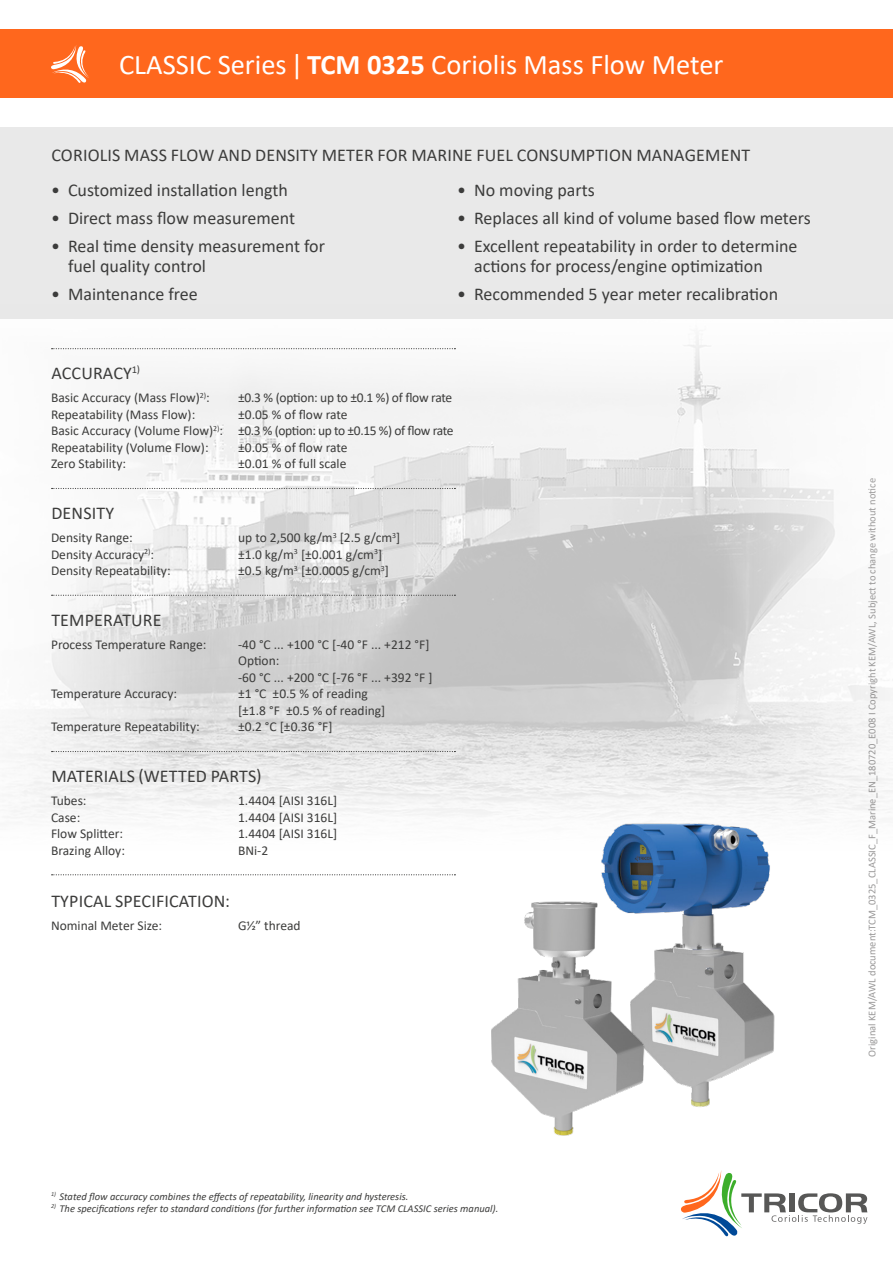
<style>
.page{position:relative;width:893px;height:1263px;background:#fff}
.page>*{position:absolute;margin:0;border:0;box-sizing:border-box;transform-origin:0 0}
.t1{font:28.5px "Calibri";color:#fff}
.t2{font:18px/19.5px "Calibri";color:#3c3c3b}
.t3{font:13.5px/16.5px "Calibri";color:#3c3c3b}
.t4{font:13.5px "Calibri";letter-spacing:-.025em;color:#3c3c3b}
.t5{font:italic 10.5px "Calibri";color:#3c3c3b}
.t6{font:10.5px "Calibri";color:#999898}
.s1{font-weight:700}
</style>
<div class="page">
<div style="left:0;top:128px;width:893px;height:191px;background:#e9e9e9"></div>
<svg style="left:681px;top:1170px;width:186px;height:67px"></svg>
<div style="left:0;top:30px;width:893px;height:68px;background:#ff671d"></div>
<svg style="left:51px;top:45px;width:38px;height:38px"></svg>
<img style="left:10px;top:335px;width:883px;height:483px">
<svg style="left:52px;top:348px;width:403px;height:1px"></svg>
<svg style="left:52px;top:488px;width:403px;height:1px"></svg>
<svg style="left:52px;top:595px;width:403px;height:1px"></svg>
<svg style="left:52px;top:751px;width:403px;height:1px"></svg>
<svg style="left:52px;top:874px;width:372px;height:1px"></svg>
<img style="left:514px;top:788px;width:351px;height:319px">
<img style="left:425px;top:872px;width:269px;height:264px">
<h1 class="t1" style="left:119px;top:45px;width:606px">CLASSIC Series | <span class="s1">TCM 0325</span> Coriolis Mass Flow Meter</h1>
<h2 class="t2" style="left:51px;top:145px;width:700px">CORIOLIS MASS FLOW AND DENSITY METER FOR MARINE FUEL CONSUMPTION MANAGEMENT</h2>
<h2 class="t2" style="left:51px;top:180px;width:238px">• Customized installation length</h2>
<h2 class="t2" style="left:51px;top:208px;width:246px">• Direct mass flow measurement</h2>
<h2 class="t2" style="left:68px;top:236px;width:259px;text-indent:-17px">• Real time density measurement for fuel quality control</h2>
<h2 class="t2" style="left:51px;top:284px;width:148px">• Maintenance free</h2>
<h2 class="t2" style="left:457px;top:180px;width:139px">• No moving parts</h2>
<h2 class="t2" style="left:457px;top:208px;width:355px">• Replaces all kind of volume based flow meters</h2>
<h2 class="t2" style="left:474px;top:236px;width:325px;text-indent:-17px">• Excellent repeatability in order to determine actions for process/engine optimization</h2>
<h2 class="t2" style="left:457px;top:284px;width:323px">• Recommended 5 year meter recalibration</h2>
<h2 class="t2" style="left:51px;top:363px;width:90px">ACCURACY<sup>1)</sup></h2>
<p class="t3" style="left:51px;top:389px;width:160px">Basic Accuracy (Mass Flow)<sup>2)</sup>:</p>
<p class="t4" style="left:238px;top:388px;width:216px">±0.3 % (option: up to ±0.1 %) of flow rate</p>
<p class="t3" style="left:51px;top:406px;width:146px">Repeatability (Mass Flow):</p>
<p class="t3" style="left:51px;top:406px;width:404px;text-indent:187px">±0.05 % of flow rate<br>Basic Accuracy (Volume Flow)<sup>2)</sup>: ±0.3 % (option: up to ±0.15 %) of flow rate<br>Repeatability (Volume Flow):</p>
<p class="t3" style="left:238px;top:439px;width:111px">±0.05 % of flow rate</p>
<p class="t3" style="left:51px;top:455px;width:77px">Zero Stability:</p>
<p class="t3" style="left:238px;top:455px;width:110px">±0.01 % of full scale</p>
<h2 class="t2" style="left:51px;top:503px;width:64px">DENSITY</h2>
<p class="t3" style="left:51px;top:529px;width:83px">Density Range:</p>
<p class="t3" style="left:238px;top:529px;width:164px">up to 2,500 kg/m<sup>3</sup> [2.5 g/cm<sup>3</sup>]</p>
<p class="t3" style="left:51px;top:545px;width:105px">Density Accuracy<sup>2)</sup>:</p>
<p class="t3" style="left:238px;top:545px;width:146px">±1.0 kg/m<sup>3</sup> [±0.001 g/cm<sup>3</sup>]</p>
<p class="t3" style="left:51px;top:562px;width:121px">Density Repeatability:</p>
<p class="t3" style="left:238px;top:562px;width:152px">±0.5 kg/m<sup>3</sup> [±0.0005 g/cm<sup>3</sup>]</p>
<h2 class="t2" style="left:51px;top:610px;width:112px">TEMPERATURE</h2>
<p class="t3" style="left:51px;top:636px;width:157px">Process Temperature Range:</p>
<p class="t3" style="left:238px;top:636px;width:196px">-40 °C ... +100 °C [-40 °F ... +212 °F]<br>Option:<br>-60 °C ... +200 °C [-76 °F ... +392 °F ]</p>
<p class="t3" style="left:51px;top:685px;width:128px">Temperature Accuracy:</p>
<p class="t3" style="left:238px;top:685px;width:149px">±1 °C ±0.5 % of reading [±1.8 °F ±0.5 % of reading]</p>
<p class="t3" style="left:51px;top:718px;width:150px">Temperature Repeatability:</p>
<p class="t3" style="left:238px;top:718px;width:96px">±0.2 °C [±0.36 °F]</p>
<h2 class="t2" style="left:51px;top:766px;width:212px">MATERIALS (WETTED PARTS)</h2>
<p class="t3" style="left:51px;top:792px;width:37px">Tubes:</p>
<p class="t3" style="left:238px;top:792px;width:101px">1.4404 [AISI 316L]</p>
<p class="t3" style="left:51px;top:808px;width:31px">Case:</p>
<p class="t3" style="left:238px;top:808px;width:101px">1.4404 [AISI 316L]</p>
<p class="t3" style="left:51px;top:825px;width:74px">Flow Splitter:</p>
<p class="t3" style="left:238px;top:825px;width:101px">1.4404 [AISI 316L]</p>
<p class="t3" style="left:51px;top:841px;width:75px">Brazing Alloy:</p>
<p class="t3" style="left:238px;top:841px;width:32px">BNi-2</p>
<h2 class="t2" style="left:51px;top:891px;width:180px">TYPICAL SPECIFICATION:</h2>
<p class="t3" style="left:51px;top:917px;width:113px">Nominal Meter Size:</p>
<p class="t3" style="left:238px;top:917px;width:64px">G1/2” thread</p>
<p class="t5" style="left:51px;top:1189px;width:359px"><sup>1)</sup> Stated flow accuracy combines the effects of repeatability, linearity and hysteresis.</p>
<p class="t5" style="left:51px;top:1201px;width:449px"><sup>2)</sup> The specifications refer to standard conditions (for further information see TCM CLASSIC series manual).</p>
<p class="t6" style="left:865px;top:1057px;width:580px;rotate:-90deg">Original KEM/AWL document:TCM_0325_CLASSIC_F_Marine_EN_180720_E008 I Copyright KEM/AWL, Subject to change without notice</p>
</div>
